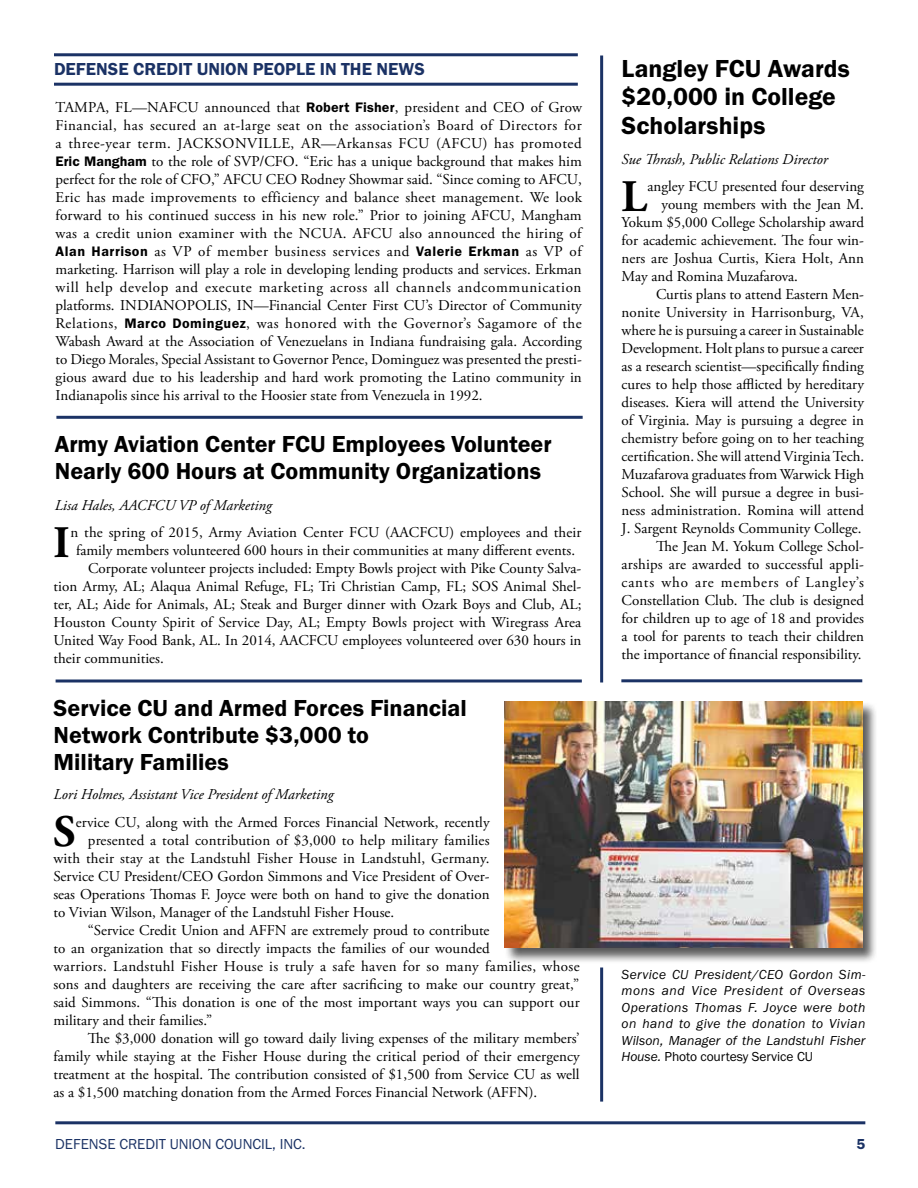
<style>
.page{position:relative;width:918px;height:1188px;background:#fff}
.page>*{position:absolute;margin:0;border:0;box-sizing:border-box;transform-origin:0 0}
.t1{font:700 45px "Adobe Garamond Pro";color:#000}
.t2{font:600 25.5px/28.5px "Franklin Gothic FS";color:#000}
.t3{font:600 24px/27px "Franklin Gothic FS";color:#000}
.t4{font:600 18px "Franklin Gothic FS";color:#1b3265}
.t5{font:15px/18px "Adobe Garamond Pro";color:#000;text-align:justify}
.t6{font:italic 15px "Adobe Garamond Pro";color:#000}
.t7{font:15px "Adobe Garamond Pro";letter-spacing:.025em;color:#000}
.t8{font:15px "Franklin Gothic FS";color:#1b3265}
.t9{font:15px "Adobe Garamond Pro";letter-spacing:.055em;color:#000}
.t10{font:600 15px "Franklin Gothic FS";color:#1b3265}
.t11{font:italic 13.5px/16.5px "Franklin Gothic FS";letter-spacing:.01em;color:#000;text-align:justify}
.s1{font-family:"Franklin Gothic FS";font-weight:600;font-size:14.25px}
.s2{font-style:normal}
</style>
<div class="page">
<hr style="left:55px;top:1121px;width:810px;height:3px;background:#1b3265">
<hr style="left:600px;top:56px;width:3px;height:626px;background:#1b3265">
<hr style="left:54px;top:53px;width:524px;height:3px;background:#1b3265">
<hr style="left:54px;top:83px;width:524px;height:3px;background:#1b3265">
<hr style="left:56px;top:680px;width:526px;height:2px;background:#1b3265">
<hr style="left:621px;top:679px;width:241px;height:3px;background:#1b3265">
<hr style="left:56px;top:416px;width:527px;height:3px;background:#1b3265">
<div style="left:504px;top:701px;width:374px;height:262px;background:#000;opacity:.65"></div>
<img style="left:505px;top:702px;width:358px;height:246px">
<hr style="left:600px;top:968px;width:3px;height:134px;background:#1b3265">
<p class="t4" style="left:54px;top:59px;width:372px">DEFENSE CREDIT UNION PEOPLE IN THE NEWS</p>
<p class="t5" style="left:56px;top:99px;width:528px">TAMPA, FL—NAFCU announced that <span class="s1">Robert Fisher</span>, president and CEO of Grow Financial, has secured an at-large seat on the association’s Board of Directors for a three-year term. JACKSONVILLE, AR—Arkansas FCU (AFCU) has promoted <span class="s1">Eric Mangham</span> to the role of SVP/CFO. “Eric has a unique background that makes him perfect for the role of CFO,” AFCU CEO Rodney Showmar said. “Since coming to AFCU, Eric has made improvements to efficiency and balance sheet management. We look forward to his continued success in his new role.” Prior to joining AFCU, Mangham was a credit union examiner with the NCUA. AFCU also announced the hiring of <span class="s1">Alan Harrison</span> as VP of member business services and <span class="s1">Valerie Erkman</span> as VP of marketing. Harrison will play a role in developing lending products and services. Erkman will help develop and execute marketing across all channels andcommunication platforms. INDIANOPOLIS, IN—Financial Center First CU’s Director of Community Relations, <span class="s1">Marco Dominguez</span>, was honored with the Governor’s Sagamore of the Wabash Award at the Association of Venezuelans in Indiana fundraising gala. According to Diego Morales, Special Assistant to Governor Pence, Dominguez was presented the presti&shy;gious award due to his leadership and hard work promoting the Latino community in Indianapolis since his arrival to the Hoosier state from Venezuela in 1992.</p>
<h3 class="t3" style="left:55px;top:431px;width:498px">Army Aviation Center FCU Employees Volunteer<br>Nearly 600 Hours at Community Organizations</h3>
<p class="t6" style="left:55px;top:497px;width:218px">Lisa Hales, AACFCU VP of Marketing</p>
<h1 class="t1" style="left:54px;top:516px;width:18px">I</h1>
<p class="t5" style="left:71px;top:524px;width:512px">n the spring of 2015, Army Aviation Center FCU (AACFCU) employees and their</p>
<p class="t5" style="left:76px;top:542px;width:501px">family members volunteered 600 hours in their communities at many different events.</p>
<p class="t5" style="left:88px;top:560px;width:495px">Corporate volunteer projects included: Empty Bowls project with Pike County Salva-</p>
<p class="t5" style="left:54px;top:578px;width:529px">tion Army, AL; Alaqua Animal Refuge, FL; Tri Christian Camp, FL; SOS Animal Shel-</p>
<p class="t5" style="left:54px;top:596px;width:529px">ter, AL; Aide for Animals, AL; Steak and Burger dinner with Ozark Boys and Club, AL;</p>
<p class="t5" style="left:54px;top:614px;width:529px">Houston County Spirit of Service Day, AL; Empty Bowls project with Wiregrass Area</p>
<p class="t5" style="left:54px;top:632px;width:529px">United Way Food Bank, AL. In 2014, AACFCU employees volunteered over 630 hours in</p>
<p class="t5" style="left:54px;top:650px;width:112px">their communities.</p>
<h3 class="t3" style="left:54px;top:695px;width:415px">Service CU and Armed Forces Financial<br>Network Contribute $3,000 to<br>Military Families</h3>
<p class="t6" style="left:54px;top:785px;width:281px">Lori Holmes, Assistant Vice President of Marketing</p>
<h1 class="t1" style="left:53px;top:806px;width:24px">S</h1>
<p class="t5" style="left:76px;top:814px;width:415px">ervice CU, along with the Armed Forces Financial Network, recently</p>
<p class="t5" style="left:88px;top:832px;width:403px">presented a total contribution of $3,000 to help military families</p>
<p class="t5" style="left:53px;top:850px;width:438px">with their stay at the Landstuhl Fisher House in Landstuhl, Germany.</p>
<p class="t5" style="left:53px;top:868px;width:438px">Service CU President/CEO Gordon Simmons and Vice President of Over-</p>
<p class="t5" style="left:53px;top:886px;width:438px">seas Operations Thomas F. Joyce were both on hand to give the donation</p>
<p class="t5" style="left:53px;top:904px;width:342px">to Vivian Wilson, Manager of the Landstuhl Fisher House.</p>
<p class="t5" style="left:88px;top:922px;width:403px">“Service Credit Union and AFFN are extremely proud to contribute</p>
<p class="t5" style="left:53px;top:940px;width:438px">to an organization that so directly impacts the families of our wounded</p>
<p class="t7" style="left:53px;top:957px;width:528px">warriors. Landstuhl Fisher House is truly a safe haven for so many families, whose</p>
<p class="t5" style="left:53px;top:976px;width:527px">sons and daughters are receiving the care after sacrificing to make our country great,”</p>
<p class="t5" style="left:53px;top:994px;width:528px">said Simmons. “This donation is one of the most important ways you can support our</p>
<p class="t5" style="left:53px;top:1012px;width:160px">military and their families.”</p>
<p class="t5" style="left:88px;top:1030px;width:493px">The $3,000 donation will go toward daily living expenses of the military members’</p>
<p class="t5" style="left:53px;top:1048px;width:528px">family while staying at the Fisher House during the critical period of their emergency</p>
<p class="t5" style="left:53px;top:1066px;width:528px">treatment at the hospital. The contribution consisted of $1,500 from Service CU as well</p>
<p class="t5" style="left:53px;top:1084px;width:485px">as a $1,500 matching donation from the Armed Forces Financial Network (AFFN).</p>
<h2 class="t2" style="left:622px;top:54px;width:230px">Langley FCU Awards $20,000 in College<br>Scholarships</h2>
<p class="t6" style="left:622px;top:150px;width:208px">Sue Thrash, Public Relations Director</p>
<h1 class="t1" style="left:622px;top:171px;width:27px">L</h1>
<p class="t5" style="left:648px;top:178px;width:218px">angley FCU presented four deserving</p>
<p class="t5" style="left:662px;top:196px;width:204px">young members with the Jean M.</p>
<p class="t5" style="left:622px;top:214px;width:244px">Yokum $5,000 College Scholarship award</p>
<p class="t5" style="left:622px;top:232px;width:244px">for academic achievement. The four win-</p>
<p class="t5" style="left:622px;top:250px;width:244px">ners are Joshua Curtis, Kiera Holt, Ann</p>
<p class="t5" style="left:622px;top:268px;width:178px">May and Romina Muzafarova.</p>
<p class="t5" style="left:656px;top:286px;width:209px">Curtis plans to attend Eastern Men-</p>
<p class="t5" style="left:622px;top:304px;width:244px">nonite University in Harrisonburg, VA,</p>
<p class="t5" style="left:622px;top:322px;width:244px">where he is pursuing a career in Sustainable</p>
<p class="t5" style="left:622px;top:340px;width:244px">Development. Holt plans to pursue a career</p>
<p class="t5" style="left:622px;top:358px;width:244px">as a research scientist—specifically finding</p>
<p class="t5" style="left:622px;top:376px;width:244px">cures to help those afflicted by hereditary</p>
<p class="t5" style="left:622px;top:394px;width:244px">diseases. Kiera will attend the University</p>
<p class="t5" style="left:622px;top:412px;width:244px">of Virginia. May is pursuing a degree in</p>
<p class="t5" style="left:622px;top:430px;width:244px">chemistry before going on to her teaching</p>
<p class="t5" style="left:622px;top:448px;width:244px">certification. She will attend Virginia Tech.</p>
<p class="t5" style="left:622px;top:466px;width:244px">Muzafarova graduates from Warwick High</p>
<p class="t5" style="left:622px;top:484px;width:244px">School. She will pursue a degree in busi-</p>
<p class="t5" style="left:622px;top:502px;width:244px">ness administration. Romina will attend</p>
<p class="t5" style="left:622px;top:520px;width:241px">J. Sargent Reynolds Community College.</p>
<p class="t5" style="left:656px;top:538px;width:209px">The Jean M. Yokum College Schol-</p>
<p class="t5" style="left:622px;top:556px;width:244px">arships are awarded to successful appli-</p>
<p class="t9" style="left:622px;top:574px;width:244px">cants who are members of Langley’s</p>
<p class="t5" style="left:622px;top:592px;width:244px">Constellation Club. The club is designed</p>
<p class="t5" style="left:622px;top:610px;width:244px">for children up to age of 18 and provides</p>
<p class="t5" style="left:622px;top:628px;width:244px">a tool for parents to teach their children</p>
<p class="t5" style="left:622px;top:646px;width:241px">the importance of financial responsibility.</p>
<p class="t11" style="left:622px;top:966px;width:245px">Service CU President/CEO Gordon Sim&shy;mons and Vice President of Overseas Operations Thomas F. Joyce were both on hand to give the donation to Vivian Wilson, Manager of the Landstuhl Fisher House. <span class="s2">Photo courtesy Service CU</span></p>
<p class="t8" style="left:55px;top:1136px;width:252px">DEFENSE CREDIT UNION COUNCIL, INC.</p>
<p class="t10" style="left:856px;top:1136px;width:10px">5</p>
</div>
